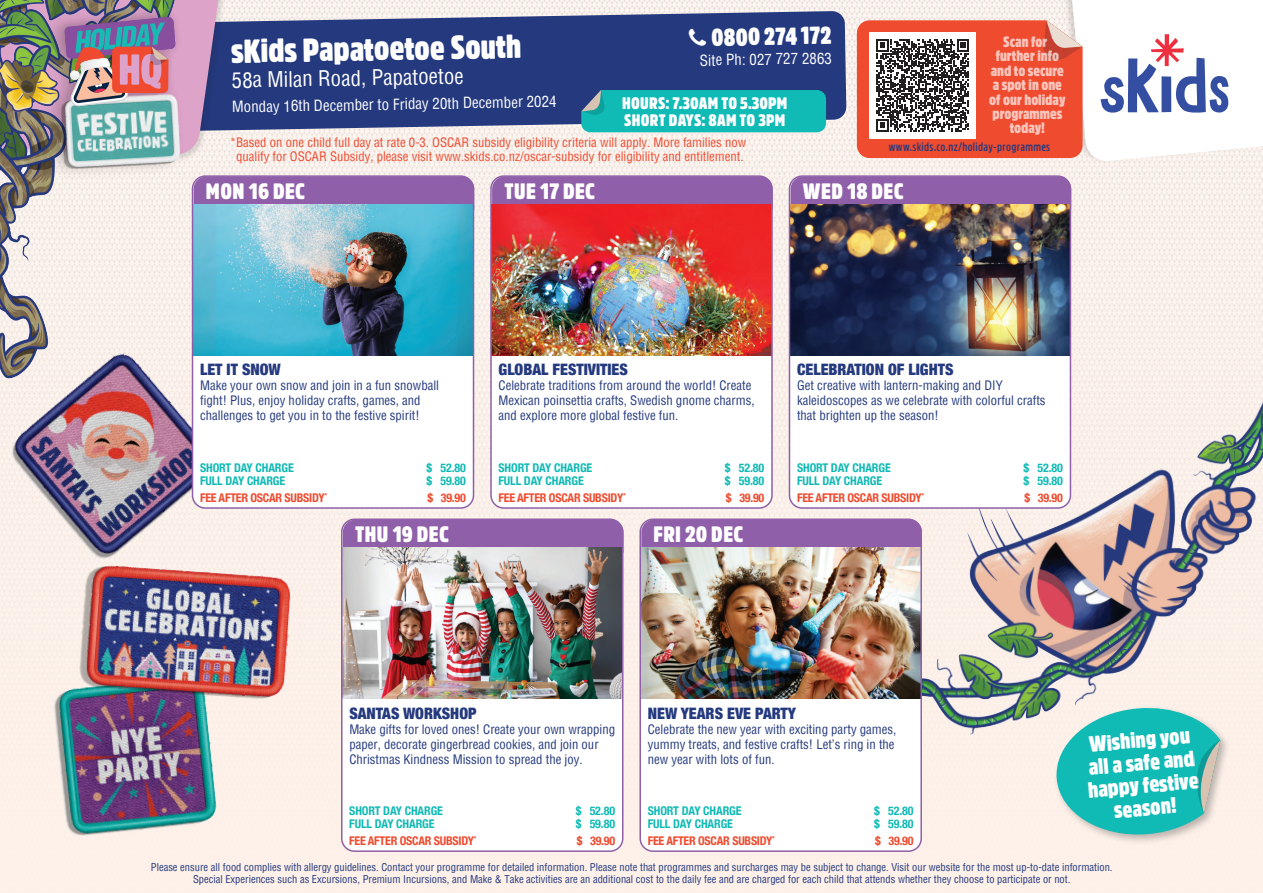
<style>
.page{position:relative;width:1263px;height:893px;background:#fcf0e9}
.page>*{position:absolute;margin:0;border:0;box-sizing:border-box;transform-origin:0 0}
.t1{font:900 33px "Amsi Pro Cond";color:#fff}
.t2{font:900 24px "Amsi Pro Condensed";color:#fff}
.t3{font:900 22.05px/22.8px "Amsi Pro Cond";letter-spacing:.02em;color:#fff;text-align:center}
.t4{font:condensed 21px "Helvetica";color:#fff}
.t5{font:900 16.5px/17.2px "Amsi Pro Cond";letter-spacing:.015em;color:#fff}
.t6{font:900 condensed 15.75px "Helvetica Neue";color:#24397e}
.t7{font:condensed 15px "Helvetica";color:#fff}
.t8{font:900 14.85px/14.4px "Amsi Pro Cond";color:#fff;text-align:center}
.t9{font:condensed 12.75px/15px "Helvetica";color:#24397e}
.t10{font:condensed 12.75px/14.2px "Helvetica";color:#ef4b2f;text-align:center}
.t11{font:700 condensed 12px "Helvetica Neue";letter-spacing:-.01em;color:#10bab5}
.t12{font:700 condensed 12px "Helvetica Neue";letter-spacing:-.02em;color:#ef4b2f}
.t13{font:600 12px "Amsi Pro Condensed";letter-spacing:.025em;color:#24397e}
.t14{font:condensed 10.5px/12px "Helvetica";color:#24397e;text-align:center}
</style>
<div class="page">
<svg style="left:234px;top:11px;width:612px;height:122px;background:#374987"></svg>
<div style="left:581px;top:90px;width:245px;height:42px;background:#10bab5"></div>
<img style="left:0;top:0;width:234px;height:314px">
<div style="left:40px;top:1px;width:146px;height:180px;background:#231f20;opacity:.25"></div>
<img style="left:55px;top:155px;width:131px;height:18px">
<img style="left:0;top:0;width:225px;height:155px">
<img style="left:909px;top:304px;width:354px;height:431px">
<img style="left:54px;top:690px;width:163px;height:146px">
<img style="left:0;top:314px;width:255px;height:245px">
<img style="left:69px;top:556px;width:231px;height:155px">
<div style="left:1053px;top:704px;width:178px;height:141px;background:#231f20;opacity:.3"></div>
<svg style="left:1054px;top:705px;width:166px;height:133px"></svg>
<svg style="left:857px;top:0;width:406px;height:162px;background:#ddaeaa"></svg>
<div style="left:194px;top:176px;width:280px;height:29px;background:#8f60a9"></div>
<div style="left:193px;top:356px;width:280px;height:152px;background:#fff"></div>
<img style="left:195px;top:205px;width:276px;height:151px">
<div style="left:192px;top:175px;width:282px;height:334px;border:2px solid #8f60a9;border-radius:13px"></div>
<div style="left:492px;top:176px;width:281px;height:29px;background:#8f60a9"></div>
<div style="left:493px;top:356px;width:277px;height:150px;background:#fff"></div>
<img style="left:493px;top:205px;width:277px;height:151px">
<div style="left:490px;top:175px;width:283px;height:334px;border:2px solid #8f60a9;border-radius:13px"></div>
<div style="left:790px;top:176px;width:281px;height:29px;background:#8f60a9"></div>
<div style="left:790px;top:356px;width:280px;height:152px;background:#fff"></div>
<img style="left:792px;top:205px;width:276px;height:151px">
<div style="left:789px;top:175px;width:282px;height:334px;border:2px solid #8f60a9;border-radius:13px"></div>
<div style="left:642px;top:520px;width:280px;height:28px;background:#8f60a9"></div>
<div style="left:642px;top:699px;width:277px;height:150px;background:#fff"></div>
<img style="left:642px;top:548px;width:277px;height:151px">
<div style="left:639px;top:518px;width:283px;height:334px;border:2px solid #8f60a9;border-radius:13px"></div>
<div style="left:344px;top:521px;width:279px;height:27px;background:#8f60a9"></div>
<div style="left:344px;top:699px;width:278px;height:152px;background:#fff"></div>
<img style="left:344px;top:548px;width:276px;height:151px">
<div style="left:341px;top:518px;width:282px;height:334px;border:2px solid #8f60a9;border-radius:13px"></div>
<svg style="left:689px;top:29px;width:17px;height:17px"></svg>
<h1 class="t1" style="left:231px;top:29px;width:292px;rotate:-1deg">sKids Papatoetoe South</h1>
<h3 class="t4" style="left:231px;top:66px;width:234px;rotate:-1deg">58a Milan Road, Papatoetoe</h3>
<p class="t7" style="left:232px;top:97px;width:326px;rotate:-1deg">Monday 16th December to Friday 20th December 2024</p>
<h2 class="t2" style="left:711px;top:19px;width:122px;rotate:-1deg">0800 274 172</h2>
<p class="t7" style="left:700px;top:51px;width:134px;rotate:-1deg">Site Ph: 027 727 2863</p>
<p class="t5" style="left:622px;top:94px;width:167px">HOURS: 7.30AM TO 5.30PM<br>SHORT DAYS: 8AM TO 3PM</p>
<p class="t10" style="left:230px;top:135px;width:518px">*Based on one child full day at rate 0-3. OSCAR subsidy eligibility criteria will apply. More families now qualify for OSCAR Subsidy, please visit www.skids.co.nz/oscar-subsidy for eligibility and entitlement.</p>
<p class="t8" style="left:989px;top:34px;width:78px">Scan for further info and to secure a spot in one of our holiday programmes today!</p>
<p class="t13" style="left:889px;top:138px;width:163px">www.skids.co.nz/holiday-programmes</p>
<h3 class="t3" style="left:206px;top:179px;width:101px">MON 16 DEC</h3>
<h3 class="t3" style="left:504px;top:179px;width:92px">TUE 17 DEC</h3>
<h3 class="t3" style="left:803px;top:179px;width:102px">WED 18 DEC</h3>
<p class="t6" style="left:200px;top:357px;width:82px">LET IT SNOW</p>
<p class="t9" style="left:200px;top:378px;width:241px">Make your own snow and join in a fun snowball fight! Plus, enjoy holiday crafts, games, and challenges to get you in to the festive spirit!</p>
<p class="t6" style="left:499px;top:357px;width:131px">GLOBAL FESTIVITIES</p>
<p class="t9" style="left:499px;top:378px;width:257px">Celebrate traditions from around the world! Create<br>Mexican poinsettia crafts, Swedish gnome charms, and explore more global festive fun.</p>
<p class="t6" style="left:797px;top:357px;width:158px">CELEBRATION OF LIGHTS</p>
<p class="t9" style="left:797px;top:378px;width:250px">Get creative with lantern-making and DIY kaleidoscopes as we celebrate with colorful crafts that brighten up the season!</p>
<p class="t11" style="left:200px;top:458px;width:95px">SHORT DAY CHARGE</p>
<p class="t11" style="left:426px;top:458px;width:41px">$ 52.80</p>
<p class="t11" style="left:200px;top:471px;width:87px">FULL DAY CHARGE</p>
<p class="t11" style="left:426px;top:471px;width:41px">$ 59.80</p>
<p class="t12" style="left:200px;top:487px;width:129px">FEE AFTER OSCAR SUBSIDY<sup>*</sup></p>
<p class="t12" style="left:427px;top:487px;width:40px">$ 39.90</p>
<p class="t11" style="left:498px;top:458px;width:95px">SHORT DAY CHARGE</p>
<p class="t11" style="left:725px;top:458px;width:41px">$ 52.80</p>
<p class="t11" style="left:498px;top:471px;width:87px">FULL DAY CHARGE</p>
<p class="t11" style="left:725px;top:471px;width:41px">$ 59.80</p>
<p class="t12" style="left:498px;top:487px;width:129px">FEE AFTER OSCAR SUBSIDY<sup>*</sup></p>
<p class="t12" style="left:726px;top:487px;width:40px">$ 39.90</p>
<p class="t11" style="left:797px;top:458px;width:95px">SHORT DAY CHARGE</p>
<p class="t11" style="left:1023px;top:458px;width:41px">$ 52.80</p>
<p class="t11" style="left:797px;top:471px;width:87px">FULL DAY CHARGE</p>
<p class="t11" style="left:1023px;top:471px;width:41px">$ 59.80</p>
<p class="t12" style="left:797px;top:487px;width:129px">FEE AFTER OSCAR SUBSIDY<sup>*</sup></p>
<p class="t12" style="left:1024px;top:487px;width:40px">$ 39.90</p>
<h3 class="t3" style="left:355px;top:522px;width:95px">THU 19 DEC</h3>
<h3 class="t3" style="left:654px;top:522px;width:91px">FRI 20 DEC</h3>
<p class="t6" style="left:349px;top:700px;width:129px">SANTAS WORKSHOP</p>
<p class="t9" style="left:349px;top:721px;width:267px">Make gifts for loved ones! Create your own wrapping paper, decorate gingerbread cookies, and join our<br>Christmas Kindness Mission to spread the joy.</p>
<p class="t11" style="left:349px;top:801px;width:95px">SHORT DAY CHARGE</p>
<p class="t11" style="left:576px;top:801px;width:41px">$ 52.80</p>
<p class="t11" style="left:349px;top:814px;width:87px">FULL DAY CHARGE</p>
<p class="t11" style="left:576px;top:814px;width:41px">$ 59.80</p>
<p class="t12" style="left:349px;top:830px;width:129px">FEE AFTER OSCAR SUBSIDY<sup>*</sup></p>
<p class="t12" style="left:577px;top:830px;width:40px">$ 39.90</p>
<p class="t6" style="left:648px;top:700px;width:150px">NEW YEARS EVE PARTY</p>
<p class="t9" style="left:648px;top:721px;width:250px">Celebrate the new year with exciting party games, yummy treats, and festive crafts! Let’s ring in the new year with lots of fun.</p>
<p class="t11" style="left:648px;top:801px;width:95px">SHORT DAY CHARGE</p>
<p class="t11" style="left:874px;top:801px;width:41px">$ 52.80</p>
<p class="t11" style="left:648px;top:814px;width:87px">FULL DAY CHARGE</p>
<p class="t11" style="left:874px;top:814px;width:41px">$ 59.80</p>
<p class="t12" style="left:648px;top:830px;width:129px">FEE AFTER OSCAR SUBSIDY<sup>*</sup></p>
<p class="t12" style="left:875px;top:830px;width:40px">$ 39.90</p>
<h3 class="t3" style="left:1083px;top:733px;width:112px;rotate:-5deg">Wishing you all a safe and happy festive season!</h3>
<p class="t14" style="left:151px;top:861px;width:963px">Please ensure all food complies with allergy guidelines. Contact your programme for detailed information. Please note that programmes and surcharges may be subject to change. Visit our website for the most up-to-date information.<br>Special Experiences such as Excursions, Premium Incursions, and Make &amp; Take activities are an additional cost to the daily fee and are charged for each child that attends whether they choose to participate or not.</p>
</div>
